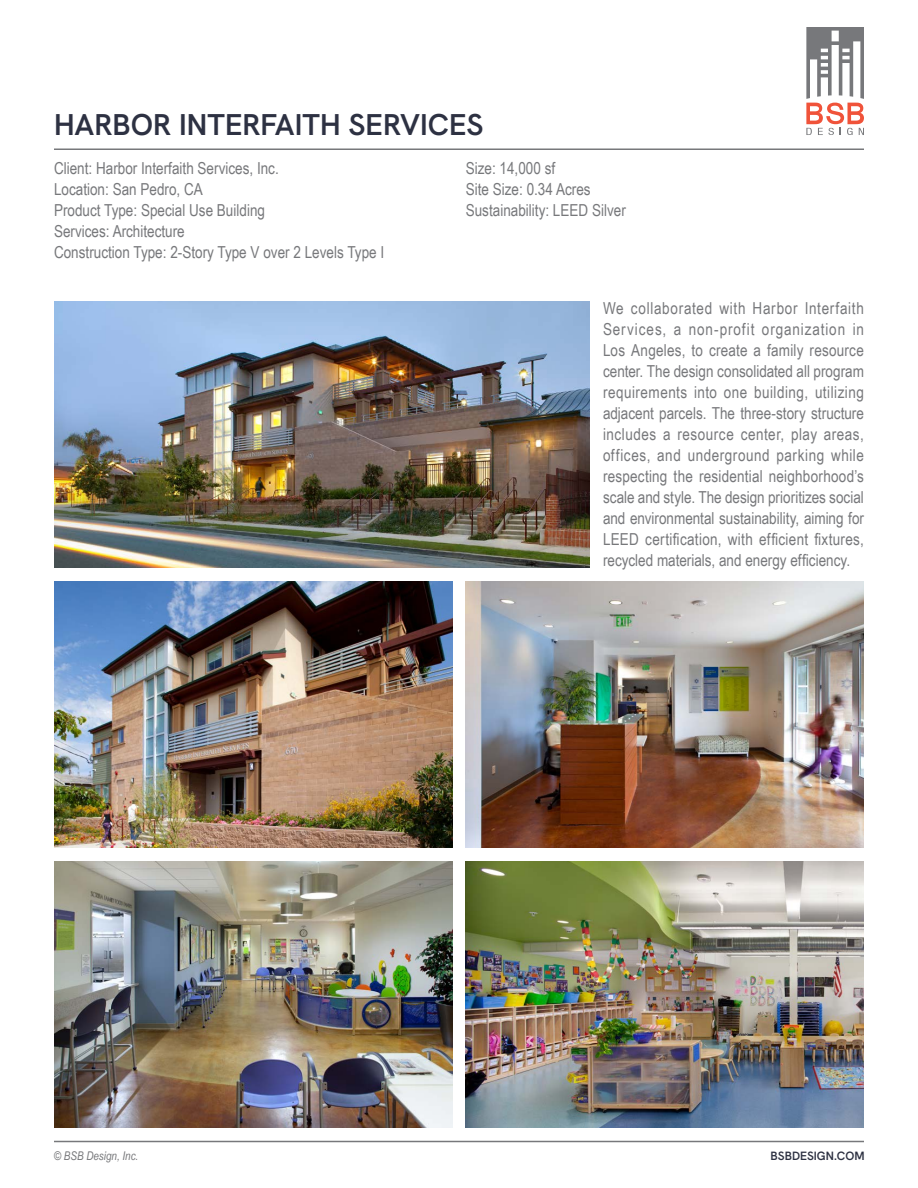
<style>
.page{position:relative;width:918px;height:1188px;background:#fff}
.page>*{position:absolute;margin:0;border:0;box-sizing:border-box;transform-origin:0 0}
.t1{font:600 30px "Hanken Grotesk";color:#2d3142}
.t2{font:16.5px/21px "Arial Narrow";color:#77787b}
.t3{font:italic 12px "Arial Narrow";color:#77787b}
.t4{font:600 12px "Hanken Grotesk";color:#2d3142}
</style>
<div class="page">
<img style="left:54px;top:302px;width:536px;height:266px">
<img style="left:466px;top:861px;width:398px;height:266px">
<img style="left:466px;top:581px;width:398px;height:267px">
<img style="left:54px;top:581px;width:398px;height:267px">
<img style="left:54px;top:861px;width:398px;height:266px">
<hr style="left:54px;top:148px;width:810px;height:2px;background:#77787b">
<hr style="left:54px;top:1141px;width:810px;height:1px;background:#77787b">
<svg style="left:806px;top:27px;width:58px;height:108px"></svg>
<h1 class="t1" style="left:54px;top:105px;width:431px">HARBOR INTERFAITH SERVICES</h1>
<p class="t2" style="left:54px;top:157px;width:332px">Client: Harbor Interfaith Services, Inc.<br>Location: San Pedro, CA<br>Product Type: Special Use Building<br>Services: Architecture<br>Construction Type: 2-Story Type V over 2 Levels Type I</p>
<p class="t2" style="left:466px;top:157px;width:162px">Size: 14,000 sf<br>Site Size: 0.34 Acres<br>Sustainability: LEED Silver</p>
<p class="t2" style="left:603px;top:297px;width:263px;text-align:justify">We collaborated with Harbor Interfaith Services, a non-profit organization in Los Angeles, to create a family resource center. The design consolidated all program requirements into one building, utilizing adjacent parcels. The three-story structure includes a resource center, play areas, offices, and underground parking while respecting the residential neighborhood’s scale and style. The design prioritizes social and environmental sustainability, aiming for LEED certification, with efficient fixtures, recycled materials, and energy efficiency.</p>
<p class="t3" style="left:54px;top:1148px;width:86px">© BSB Design, Inc.</p>
<p class="t4" style="left:771px;top:1149px;width:96px">BSBDESIGN.COM</p>
</div>
